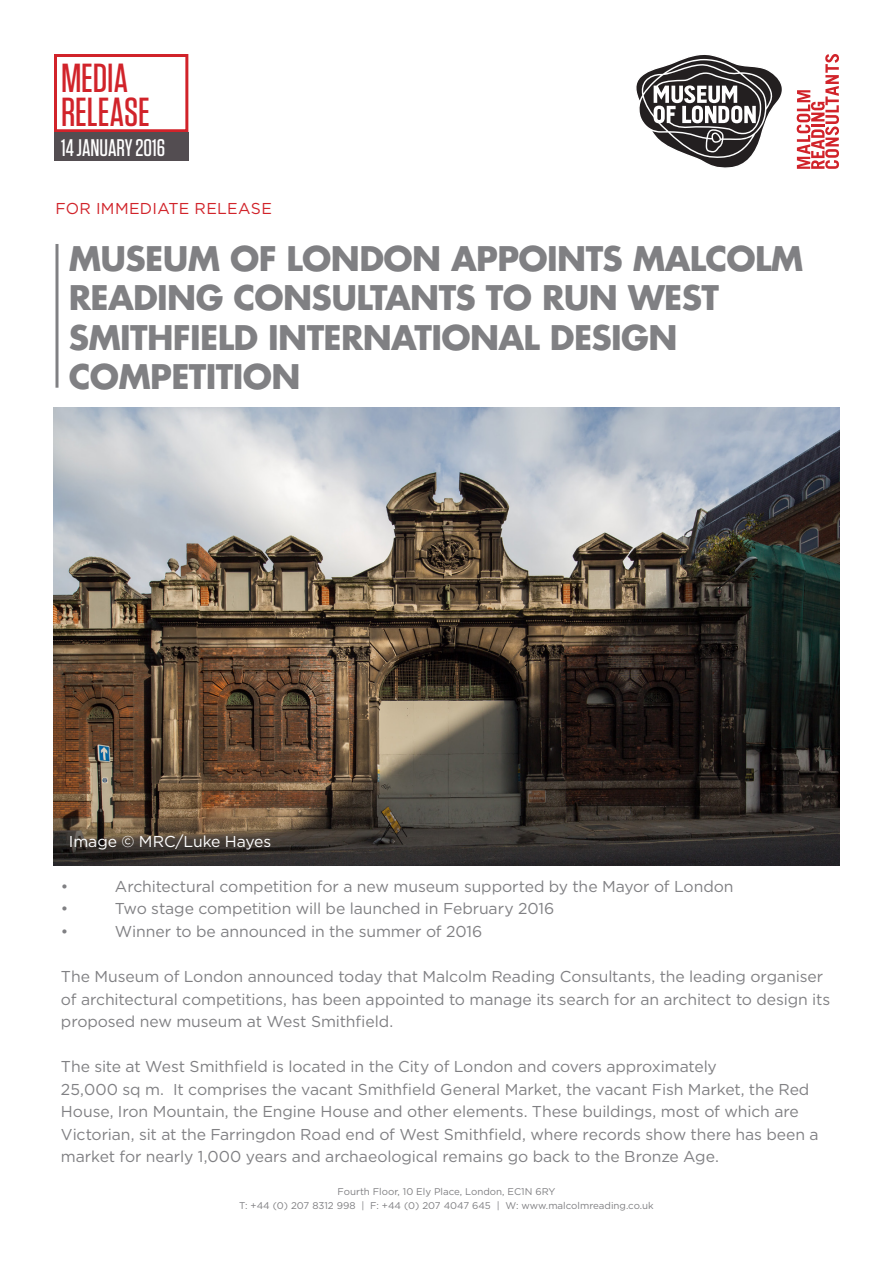
<style>
.page{position:relative;width:893px;height:1263px;background:#fff}
.page>*{position:absolute;margin:0;border:0;box-sizing:border-box;transform-origin:0 0}
.t1{font:500 40.5px/34.5px "Tungsten";color:#d1232a}
.t2{font:700 33px/39.6px "Futura Std";letter-spacing:-.02em;color:#808083}
.t3{font:500 24px "Tungsten";color:#fff}
.t4{font:15.75px/22.5px "Gotham";letter-spacing:-.005em;color:#808083}
.t5{font:15.75px "Gotham";letter-spacing:.02em;color:#d1232a}
.t6{font:15.75px "Gotham";letter-spacing:-.005em;color:#fff}
.t7{font:9.75px/13.5px "Gotham";color:#808083;text-align:center}
</style>
<div class="page">
<svg style="left:797px;top:54px;width:42px;height:115px"></svg>
<div style="left:54px;top:54px;width:134px;height:78px;border:3px solid #d1232a"></div>
<div style="left:54px;top:132px;width:134px;height:28px;background:#534d51"></div>
<svg style="left:636px;top:55px;width:146px;height:113px"></svg>
<img style="left:53px;top:408px;width:786px;height:457px">
<hr style="left:56px;top:244px;width:2px;height:144px;background:#808083">
<h1 class="t1" style="left:61px;top:61px;width:90px">MEDIA<br>RELEASE</h1>
<h3 class="t3" style="left:61px;top:135px;width:106px">14 JANUARY 2016</h3>
<p class="t5" style="left:56px;top:198px;width:218px">FOR IMMEDIATE RELEASE</p>
<p class="t2" style="left:69px;top:238px;width:736px">MUSEUM OF LONDON APPOINTS MALCOLM<br>READING CONSULTANTS TO RUN WEST<br>SMITHFIELD INTERNATIONAL DESIGN<br>COMPETITION</p>
<p class="t6" style="left:69px;top:831px;width:204px">Image © MRC/Luke Hayes</p>
<p class="t4" style="left:61px;top:875px;width:9px">•</p>
<p class="t4" style="left:115px;top:875px;width:620px">Architectural competition for a new museum supported by the Mayor of London</p>
<p class="t4" style="left:61px;top:897px;width:9px">•</p>
<p class="t4" style="left:115px;top:897px;width:441px">Two stage competition will be launched in February 2016</p>
<p class="t4" style="left:61px;top:920px;width:9px">•</p>
<p class="t4" style="left:115px;top:920px;width:369px">Winner to be announced in the summer of 2016</p>
<p class="t4" style="left:61px;top:965px;width:771px">The Museum of London announced today that Malcolm Reading Consultants, the leading organiser of architectural competitions, has been appointed to manage its search for an architect to design its proposed new museum at West Smithfield.</p>
<p class="t4" style="left:61px;top:1055px;width:657px">The site at West Smithfield is located in the City of London and covers approximately</p>
<p class="t4" style="left:61px;top:1077px;width:759px">25,000 sq m. It comprises the vacant Smithfield General Market, the vacant Fish Market, the Red House, Iron Mountain, the Engine House and other elements. These buildings, most of which are Victorian, sit at the Farringdon Road end of West Smithfield, where records show there has been a market for nearly 1,000 years and archaeological remains go back to the Bronze Age.</p>
<p class="t7" style="left:239px;top:1185px;width:416px">Fourth Floor, 10 Ely Place, London, EC1N 6RY<br>T: +44 (0) 207 8312 998 | F: +44 (0) 207 4047 645 | W: www.malcolmreading.co.uk</p>
</div>
